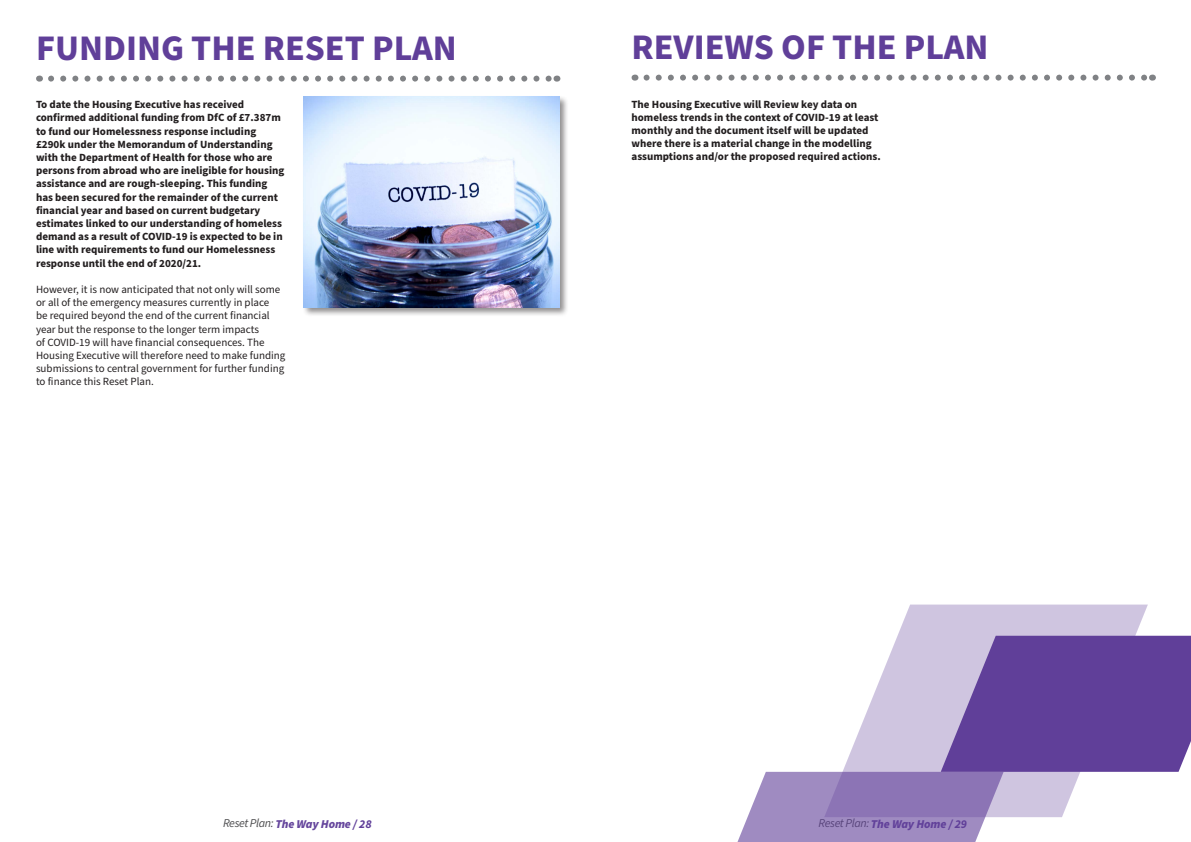
<style>
.page{position:relative;width:1191px;height:842px;background:#fff}
.page>*{position:absolute;margin:0;border:0;box-sizing:border-box;transform-origin:0 0}
.h_Heading{font:700 36px "Source Sans Pro";color:#603f99}
.t1{font:italic 900 12px "Source Sans Pro";letter-spacing:-.01em;color:#66479d}
.p_body_text{font:700 11px/13.2px "Source Sans Pro";color:#231f20}
.p_body_text-2{font:11px/13.2px "Source Sans Pro";color:#231f20}
.s1{font-weight:400;color:#4d4d4f}
.s2{font-weight:700;color:#603f99}
</style>
<div class="page">
<svg style="left:51px;top:76px;width:499px;height:6px"></svg>
<svg style="left:897px;top:604px;width:250px;height:32px;background:#d1c8e1"></svg>
<svg style="left:737px;top:636px;width:454px;height:206px"></svg>
<div style="left:302px;top:95px;width:267px;height:222px;background:#231f20;opacity:.5"></div>
<img style="left:303px;top:97px;width:256px;height:210px">
<svg style="left:646px;top:75px;width:500px;height:6px"></svg>
<p class="h_Heading" style="left:36px;top:23px;width:422px">FUNDING THE RESET PLAN</p>
<p class="p_body_text" style="left:36px;top:98px;width:250px">To date the Housing Executive has received confirmed additional funding from DfC of £7.387m to fund our Homelessness response including £290k under the Memorandum of Understanding with the Department of Health for those who are persons from abroad who are ineligible for housing assistance and are rough-sleeping. This funding has been secured for the remainder of the current financial year and based on current budgetary estimates linked to our understanding of homeless demand as a result of COVID-19 is expected to be in line with requirements to fund our Homelessness response until the end of 2020/21.</p>
<p class="p_body_text-2" style="left:36px;top:283px;width:251px">However, it is now anticipated that not only will some or all of the emergency measures currently in place<br>be required beyond the end of the current financial year but the response to the longer term impacts<br>of COVID-19 will have financial consequences. The Housing Executive will therefore need to make funding submissions to central government for further funding to finance this Reset Plan.</p>
<p class="h_Heading" style="left:631px;top:22px;width:358px">REVIEWS OF THE PLAN</p>
<p class="p_body_text" style="left:631px;top:98px;width:251px">The Housing Executive will Review key data on homeless trends in the context of COVID-19 at least monthly and the document itself will be updated where there is a material change in the modelling assumptions and/or the proposed required actions.</p>
<p class="t1" style="left:223px;top:816px;width:150px"><span class="s1">Reset Plan:</span> The Way Home / <span class="s2">28</span></p>
<p class="t1" style="left:818px;top:816px;width:150px"><span class="s1">Reset Plan:</span> The Way Home / <span class="s2">29</span></p>
</div>
